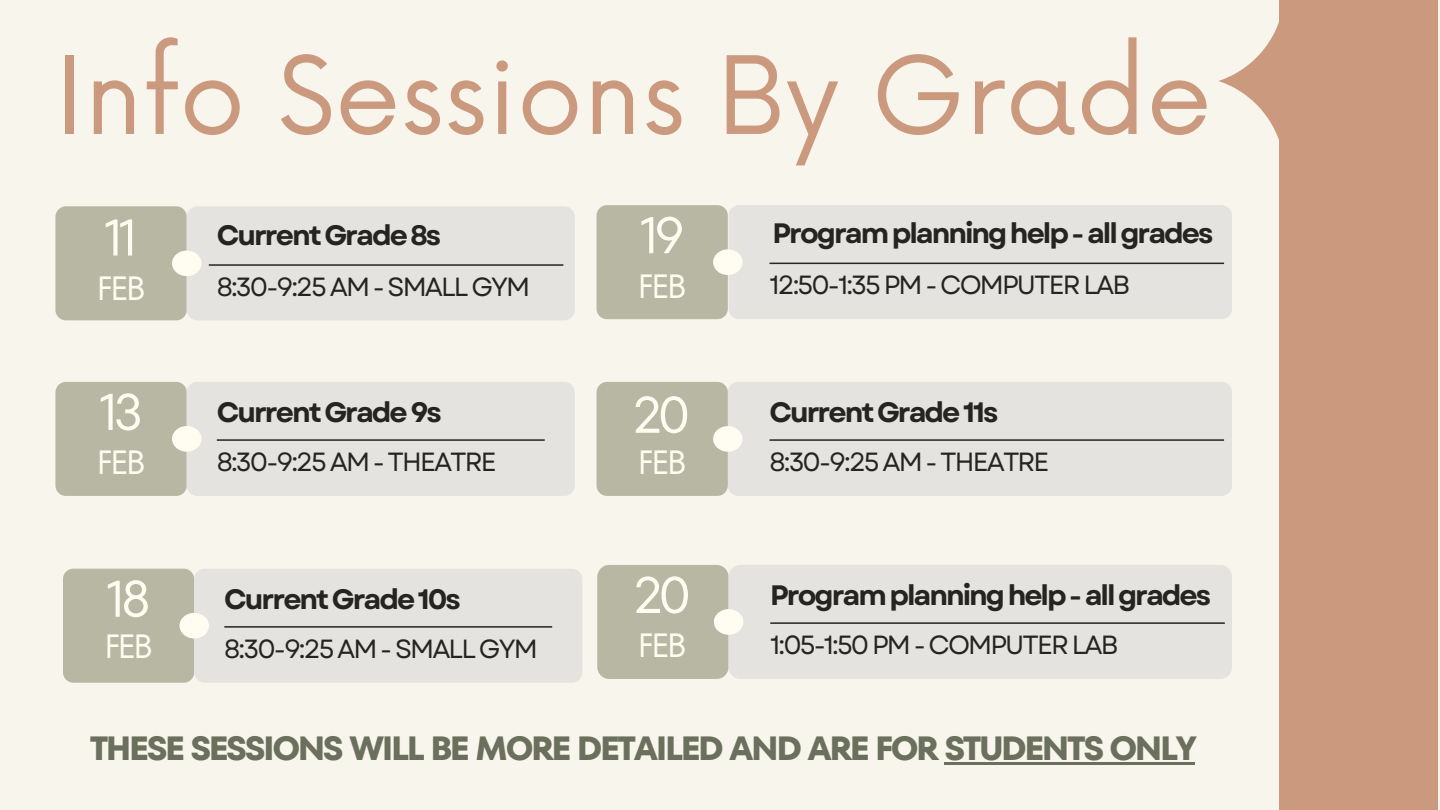
<style>
.page{position:relative;width:1440px;height:810px;background:#f8f5ed}
.page>*{position:absolute;margin:0;border:0;box-sizing:border-box;transform-origin:0 0}
.t1{font:105px "Now";color:#cb997e}
.t2{font:51.6px "TT Fors";letter-spacing:-.07em;color:#fffdf1}
.t3{font:700 33.5px "TT Fors";letter-spacing:-.07em;color:#6b705c}
.t4{font:33.5px "TT Fors";letter-spacing:-.07em;color:#fffdf1}
.t5{font:700 28.1px "Garet";letter-spacing:-.07em;color:#252422}
.t6{font:26.3px "Garet";letter-spacing:-.07em;color:#252422}
</style>
<div class="page">
<div style="left:1280px;top:0;width:158px;height:810px;background:#cb997e"></div>
<svg style="left:1219px;top:20px;width:61px;height:122px"></svg>
<div style="left:55px;top:206px;width:132px;height:114px;background:#b7b7a4;border-radius:10px"></div>
<div style="left:187px;top:206px;width:388px;height:114px;background:#e4e3df;border-radius:10px"></div>
<div style="left:172px;top:251px;width:30px;height:25px;background:#fffdf1;border-radius:50%"></div>
<hr style="left:209px;top:264px;width:354px;height:2px;background:#252422">
<div style="left:55px;top:382px;width:132px;height:114px;background:#b7b7a4;border-radius:10px"></div>
<div style="left:187px;top:382px;width:388px;height:114px;background:#e4e3df;border-radius:10px"></div>
<div style="left:172px;top:426px;width:30px;height:26px;background:#fffdf1;border-radius:50%"></div>
<hr style="left:217px;top:439px;width:328px;height:2px;background:#252422">
<div style="left:63px;top:569px;width:131px;height:114px;background:#b7b7a4;border-radius:10px"></div>
<div style="left:194px;top:569px;width:388px;height:114px;background:#e4e3df;border-radius:10px"></div>
<div style="left:179px;top:613px;width:30px;height:26px;background:#fffdf1;border-radius:50%"></div>
<hr style="left:224px;top:626px;width:328px;height:2px;background:#252422">
<div style="left:597px;top:205px;width:131px;height:114px;background:#b7b7a4;border-radius:10px"></div>
<div style="left:729px;top:205px;width:503px;height:114px;background:#e4e3df;border-radius:10px"></div>
<div style="left:713px;top:249px;width:30px;height:26px;background:#fffdf1;border-radius:50%"></div>
<hr style="left:770px;top:263px;width:454px;height:1px;background:#252422">
<div style="left:597px;top:382px;width:131px;height:114px;background:#b7b7a4;border-radius:10px"></div>
<div style="left:728px;top:382px;width:504px;height:114px;background:#e4e3df;border-radius:10px"></div>
<div style="left:713px;top:426px;width:30px;height:26px;background:#fffdf1;border-radius:50%"></div>
<hr style="left:770px;top:439px;width:454px;height:2px;background:#252422">
<div style="left:597px;top:565px;width:132px;height:114px;background:#b7b7a4"></div>
<div style="left:729px;top:565px;width:503px;height:114px;background:#e4e3df"></div>
<div style="left:714px;top:609px;width:29px;height:26px;background:#fffdf1;border-radius:50%"></div>
<hr style="left:770px;top:622px;width:455px;height:2px;background:#252422">
<hr style="left:944px;top:762px;width:251px;height:3px;background:#6b705c">
<p class="t1" style="left:55px;top:37px;width:1158px">Info Sessions By Grade</p>
<h1 class="t2" style="left:105px;top:201px;width:34px">11</h1>
<p class="t4" style="left:97px;top:265px;width:50px">FEB</p>
<h4 class="t5" style="left:217px;top:215px;width:226px">Current Grade 8s</h4>
<p class="t6" style="left:217px;top:267px;width:315px">8:30-9:25 AM - SMALL GYM</p>
<p class="t2" style="left:640px;top:199px;width:45px">19</p>
<p class="t4" style="left:638px;top:263px;width:50px">FEB</p>
<h4 class="t5" style="left:773px;top:213px;width:442px">Program planning help - all grades</h4>
<p class="t6" style="left:770px;top:266px;width:362px">12:50-1:35 PM - COMPUTER LAB</p>
<p class="t2" style="left:100px;top:376px;width:44px">13</p>
<h3 class="t4" style="left:97px;top:439px;width:50px">FEB</h3>
<h3 class="t5" style="left:217px;top:392px;width:226px">Current Grade 9s</h3>
<p class="t6" style="left:217px;top:443px;width:281px">8:30-9:25 AM - THEATRE</p>
<p class="t2" style="left:634px;top:379px;width:58px">20</p>
<p class="t4" style="left:638px;top:439px;width:50px">FEB</p>
<h3 class="t5" style="left:770px;top:392px;width:230px">Current Grade 11s</h3>
<p class="t6" style="left:770px;top:443px;width:281px">8:30-9:25 AM - THEATRE</p>
<h3 class="t2" style="left:107px;top:563px;width:45px">18</h3>
<p class="t4" style="left:104px;top:623px;width:50px">FEB</p>
<p class="t5" style="left:224px;top:578px;width:238px">Current Grade 10s</p>
<h4 class="t6" style="left:224px;top:630px;width:315px">8:30-9:25 AM - SMALL GYM</h4>
<h3 class="t2" style="left:635px;top:559px;width:58px">20</h3>
<p class="t4" style="left:638px;top:622px;width:50px">FEB</p>
<p class="t5" style="left:770px;top:575px;width:442px">Program planning help - all grades</p>
<h4 class="t6" style="left:770px;top:626px;width:350px">1:05-1:50 PM - COMPUTER LAB</h4>
<p class="t3" style="left:90px;top:725px;width:1109px">THESE SESSIONS WILL BE MORE DETAILED AND ARE FOR STUDENTS ONLY</p>
</div>
